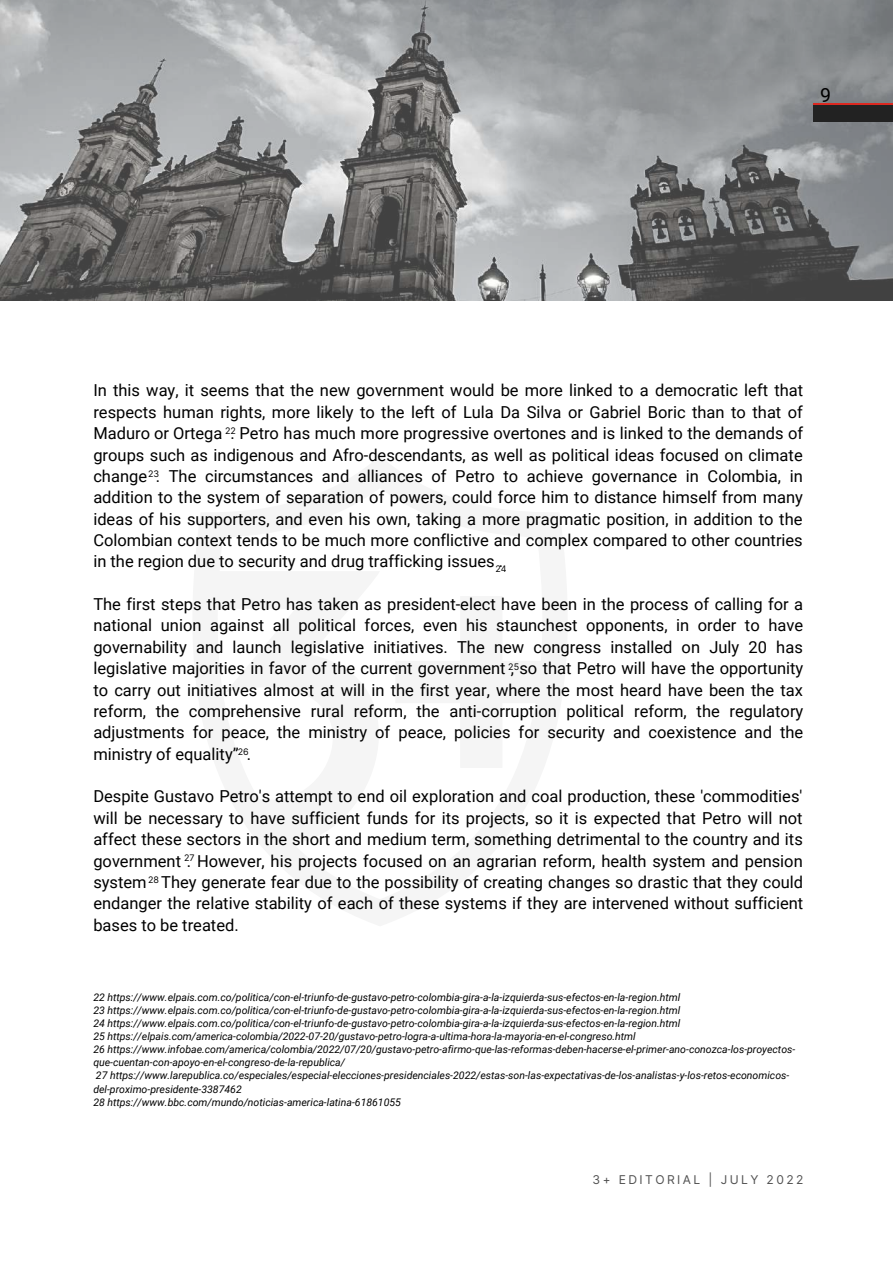
<style>
.page{position:relative;width:893px;height:1264px;background:#fff}
.page>*{position:absolute;margin:0;border:0;box-sizing:border-box;transform-origin:0 0}
.t1{font:19.5px "Roboto";color:#000}
.t2{font:16.5px/21.3px "Roboto";color:#000;text-align:justify}
.t3{font:12.15px "Inter";letter-spacing:.2em;color:#515151}
.t4{font:italic 10.5px/13px "Roboto";color:#000}
.t5{font:9px "Inter";color:#000}
</style>
<div class="page">
<img style="left:0;top:0;width:892px;height:300px">
<div style="left:813px;top:103px;width:79px;height:16px;background:linear-gradient(to right,#222,#222)"></div>
<div style="left:813px;top:106px;width:79px;height:16px;background:#222"></div>
<p class="t1" style="left:820px;top:83px;width:12px">9</p>
<p class="t2" style="left:93px;top:380px;width:711px">In this way, it seems that the new government would be more linked to a democratic left that respects human rights, more likely to the left of Lula Da Silva or Gabriel Boric than to that of Maduro or Ortega . Petro has much more progressive overtones and is linked to the demands of groups such as indigenous and Afro-descendants, as well as political ideas focused on climate change . The circumstances and alliances of Petro to achieve governance in Colombia, in addition to the system of separation of powers, could force him to distance himself from many ideas of his supporters, and even his own, taking a more pragmatic position, in addition to the Colombian context tends to be much more conflictive and complex compared to other countries in the region due to security and drug trafficking issues .</p>
<p class="t2" style="left:93px;top:594px;width:711px">The first steps that Petro has taken as president-elect have been in the process of calling for a national union against all political forces, even his staunchest opponents, in order to have governability and launch legislative initiatives. The new congress installed on July 20 has legislative majorities in favor of the current government , so that Petro will have the opportunity to carry out initiatives almost at will in the first year, where the most heard have been the tax reform, the comprehensive rural reform, the anti-corruption political reform, the regulatory adjustments for peace, the ministry of peace, policies for security and coexistence and the ministry of equality” .</p>
<p class="t2" style="left:93px;top:786px;width:711px">Despite Gustavo Petro's attempt to end oil exploration and coal production, these 'commodities' will be necessary to have sufficient funds for its projects, so it is expected that Petro will not affect these sectors in the short and medium term, something detrimental to the country and its government . However, his projects focused on an agrarian reform, health system and pension system They generate fear due to the possibility of creating changes so drastic that they could endanger the relative stability of each of these systems if they are intervened without sufficient bases to be treated.</p>
<p class="t5" style="left:225px;top:425px;width:12px">22</p>
<p class="t5" style="left:148px;top:468px;width:13px">23</p>
<p class="t5" style="left:495px;top:563px;width:13px">24</p>
<p class="t5" style="left:508px;top:661px;width:12px">25</p>
<p class="t5" style="left:238px;top:746px;width:13px">26</p>
<p class="t5" style="left:184px;top:852px;width:12px">27</p>
<p class="t5" style="left:148px;top:874px;width:12px">28</p>
<p class="t4" style="left:93px;top:990px;width:703px">22 https://www.elpais.com.co/politica/con-el-triunfo-de-gustavo-petro-colombia-gira-a-la-izquierda-sus-efectos-en-la-region.html<br>23 https://www.elpais.com.co/politica/con-el-triunfo-de-gustavo-petro-colombia-gira-a-la-izquierda-sus-efectos-en-la-region.html<br>24 https://www.elpais.com.co/politica/con-el-triunfo-de-gustavo-petro-colombia-gira-a-la-izquierda-sus-efectos-en-la-region.html<br>25 https://elpais.com/america-colombia/2022-07-20/gustavo-petro-logra-a-ultima-hora-la-mayoria-en-el-congreso.html<br>26 https://www.infobae.com/america/colombia/2022/07/20/gustavo-petro-afirmo-que-las-reformas-deben-hacerse-el-primer-ano-conozca-los-proyectos&shy;que-cuentan-con-apoyo-en-el-congreso-de-la-republica/<br>27 https://www.larepublica.co/especiales/especial-elecciones-presidenciales-2022/estas-son-las-expectativas-de-los-analistas-y-los-retos-economicos&shy;del-proximo-presidente-3387462<br>28 https://www.bbc.com/mundo/noticias-america-latina-61861055</p>
<p class="t3" style="left:592px;top:1172px;width:212px">3+ EDITORIAL | JULY 2022</p>
</div>
